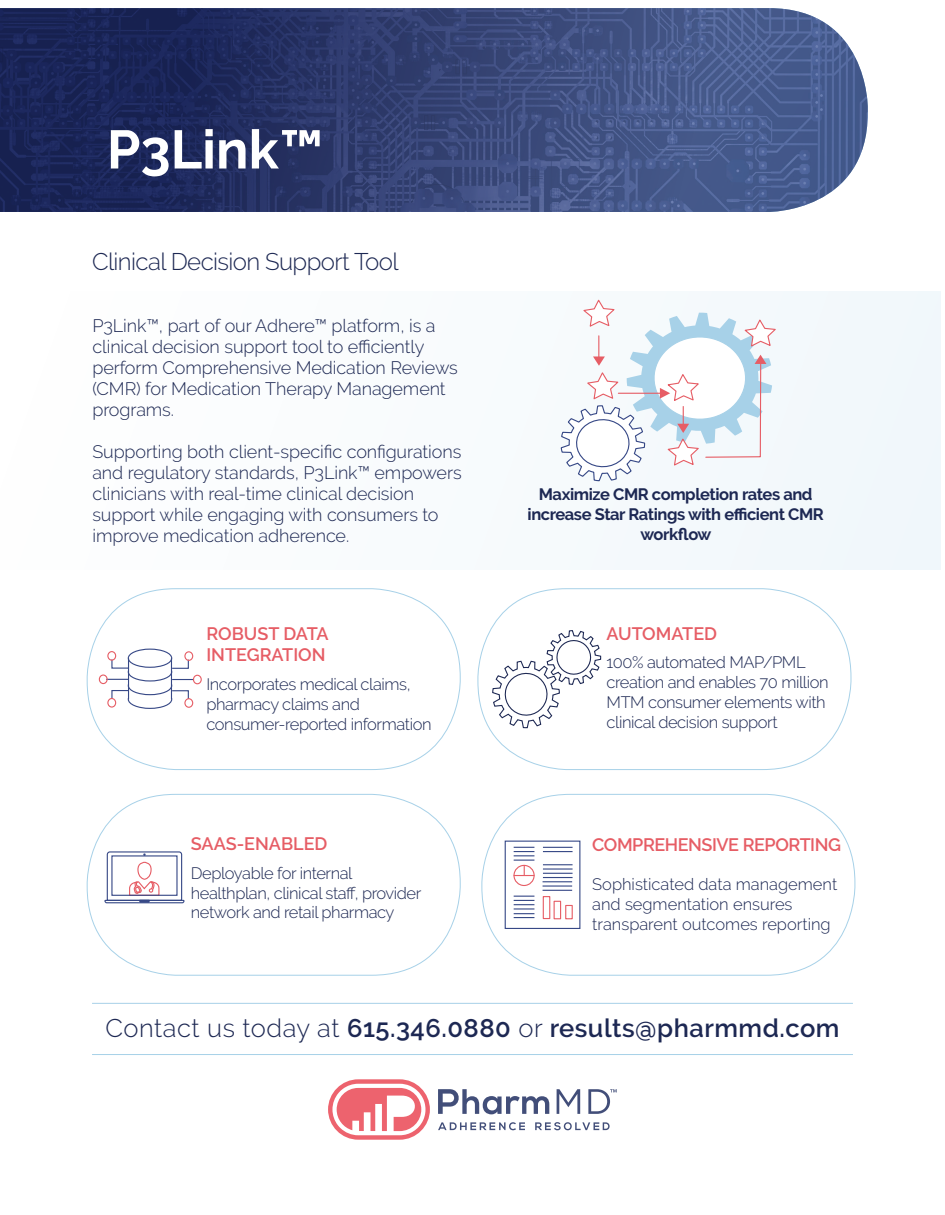
<style>
.page{position:relative;width:945px;height:1215px;background:#fff}
.page>*{position:absolute;margin:0;border:0;box-sizing:border-box;transform-origin:0 0}
.t1{font:700 54px "Raleway";color:#fff}
.t2{font:600 25.5px "Raleway";letter-spacing:.02em;color:#1d2853}
.t3{font:300 24px "Raleway";letter-spacing:-.025em;color:#1d2853}
.t4{font:300 18px/21px "Raleway";letter-spacing:-.005em;color:#1d2853}
.t5{font:600 18px/21.6px "Raleway";letter-spacing:-.015em;color:#e65d65}
.t6{font:300 16.5px/19.8px "Raleway";letter-spacing:-.025em;color:#1d2853}
.t7{font:300 16.5px/19.8px "Raleway";color:#1d2853}
.t8{font:700 16.5px/19.8px "Raleway";letter-spacing:-.025em;color:#1d2853;text-align:center}
.s1{font-weight:300}
</style>
<div class="page">
<svg style="left:0;top:8px;width:868px;height:204px"></svg>
<div style="left:0;top:291px;width:940px;height:279px;background:#f9fbfd"></div>
<hr style="left:92px;top:1054px;width:761px;height:1px;background:#a7d1e8">
<hr style="left:92px;top:1003px;width:761px;height:1px;background:#a7d1e8">
<svg style="left:438px;top:1089px;width:111px;height:25px"></svg>
<svg style="left:557px;top:1089px;width:23px;height:25px"></svg>
<svg style="left:438px;top:1122px;width:87px;height:8px"></svg>
<svg style="left:535px;top:1122px;width:75px;height:8px"></svg>
<svg style="left:328px;top:1079px;width:102px;height:61px"></svg>
<svg style="left:588px;top:1089px;width:29px;height:25px"></svg>
<svg style="left:560px;top:299px;width:216px;height:183px"></svg>
<div style="left:128px;top:690px;width:44px;height:19px;border:1px solid #364886;border-radius:50%"></div>
<div style="left:128px;top:649px;width:44px;height:19px;border:1px solid #364886;border-radius:50%"></div>
<svg style="left:98px;top:651px;width:104px;height:57px"></svg>
<div style="left:505px;top:841px;width:75px;height:88px;background:#fff;border:1px solid #364886"></div>
<div style="left:543px;top:896px;width:7px;height:23px;background:#fff;border:1px solid #e65d65"></div>
<div style="left:565px;top:905px;width:8px;height:14px;background:#fff;border:1px solid #e65d65"></div>
<div style="left:554px;top:901px;width:7px;height:18px;background:#fff;border:1px solid #e65d65"></div>
<svg style="left:514px;top:865px;width:20px;height:20px"></svg>
<div style="left:513px;top:865px;width:22px;height:21px;border:1px solid #e65d65;border-radius:50%"></div>
<svg style="left:514px;top:847px;width:20px;height:29px"></svg>
<svg style="left:514px;top:896px;width:20px;height:9px"></svg>
<hr style="left:514px;top:908px;width:20px;height:2px;background:#364886">
<hr style="left:543px;top:847px;width:30px;height:1px;background:#364886">
<hr style="left:543px;top:851px;width:30px;height:1px;background:#364886">
<hr style="left:543px;top:864px;width:30px;height:1px;background:#364886">
<hr style="left:543px;top:868px;width:30px;height:2px;background:#364886">
<hr style="left:543px;top:873px;width:30px;height:1px;background:#364886">
<hr style="left:543px;top:877px;width:30px;height:1px;background:#364886">
<svg style="left:543px;top:881px;width:29px;height:1px"></svg>
<hr style="left:543px;top:885px;width:29px;height:2px;background:#364886">
<svg style="left:543px;top:890px;width:29px;height:1px"></svg>
<svg style="left:514px;top:913px;width:20px;height:5px"></svg>
<svg style="left:104px;top:851px;width:81px;height:53px"></svg>
<div style="left:111px;top:855px;width:67px;height:41px;border:1px solid #364886"></div>
<svg style="left:492px;top:630px;width:109px;height:98px"></svg>
<p class="t1" style="left:107px;top:119px;width:218px">P3Link™</p>
<p class="t3" style="left:92px;top:248px;width:308px">Clinical Decision Support Tool</p>
<p class="t4" style="left:92px;top:315px;width:367px">P3Link™, part of our Adhere™ platform, is a clinical decision support tool to efficiently perform Comprehensive Medication Reviews (CMR) for Medication Therapy Management programs.</p>
<p class="t4" style="left:92px;top:441px;width:371px">Supporting both client-specific configurations and regulatory standards, P3Link™ empowers clinicians with real-time clinical decision support while engaging with consumers to improve medication adherence.</p>
<p class="t5" style="left:206px;top:623px;width:124px">ROBUST DATA<br>INTEGRATION</p>
<p class="t6" style="left:206px;top:674px;width:206px">Incorporates medical claims, pharmacy claims and</p>
<p class="t6" style="left:206px;top:714px;width:227px">consumer-reported information</p>
<p class="t5" style="left:191px;top:833px;width:138px">SAAS-ENABLED</p>
<p class="t6" style="left:191px;top:863px;width:232px">Deployable for internal healthplan, clinical staff, provider network and retail pharmacy</p>
<p class="t8" style="left:528px;top:484px;width:298px">Maximize CMR completion rates and increase Star Ratings with efficient CMR workflow</p>
<p class="t5" style="left:607px;top:623px;width:112px">AUTOMATED</p>
<p class="t6" style="left:607px;top:653px;width:224px">100% automated MAP/PML creation and enables 70 million<br>MTM consumer elements with clinical decision support</p>
<p class="t5" style="left:592px;top:834px;width:250px">COMPREHENSIVE REPORTING</p>
<p class="t7" style="left:592px;top:874px;width:247px">Sophisticated data management and segmentation ensures transparent outcomes reporting</p>
<p class="t2" style="left:105px;top:1014px;width:736px"><span class="s1">Contact us today at</span> 615.346.0880 <span class="s1">or</span> results@pharmmd.com</p>
</div>
